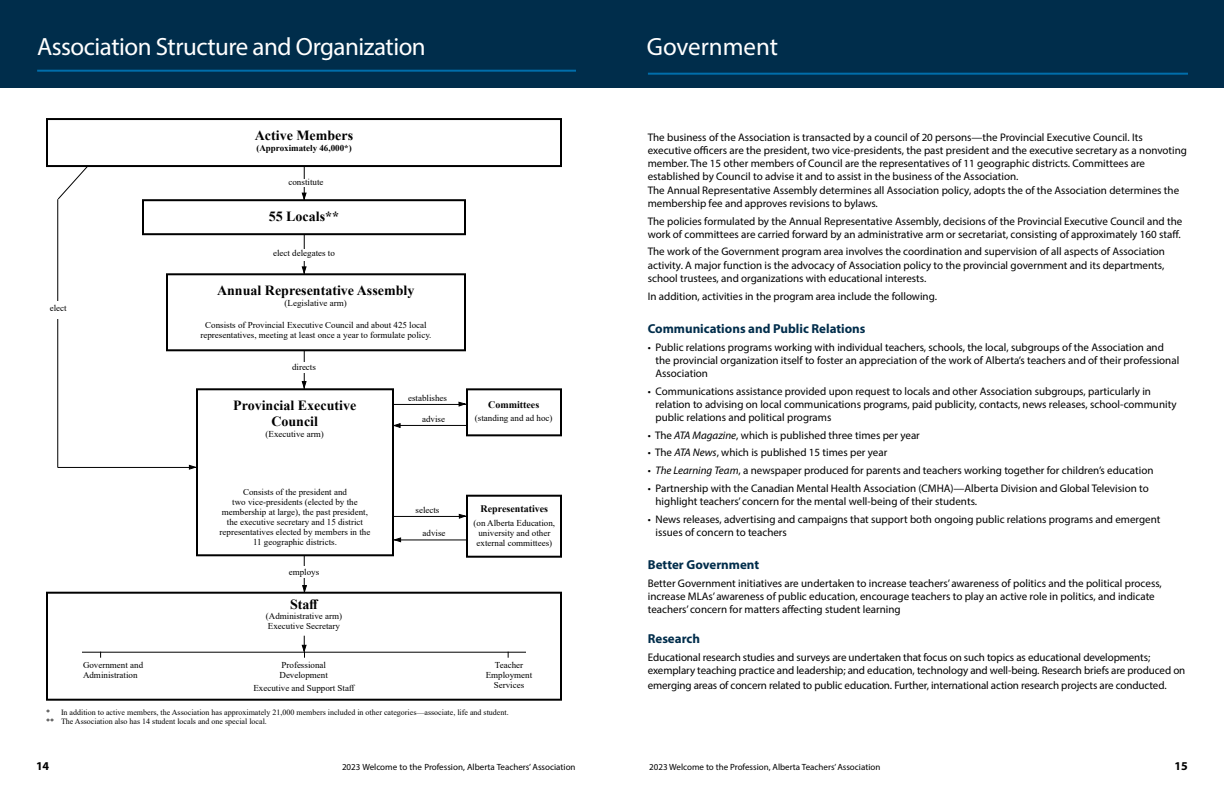
<style>
.page{position:relative;width:1224px;height:792px;background:#fff}
.page>*{position:absolute;margin:0;border:0;box-sizing:border-box;transform-origin:0 0}
.t1{font:25px "Myriad Pro";letter-spacing:-.02em;color:#fff}
.t2{font:25px "Myriad Pro";color:#fff}
.t3{font:700 14px/16px "Times New Roman";color:#000;text-align:center}
.t4{font:700 13px "Myriad Pro";color:#002d4b}
.t5{font:700 12px "Myriad Pro";color:#000}
.t6{font:11px/13.2px "Myriad Pro";color:#000}
.t7{font:700 10px "Times New Roman";color:#000}
.t8{font:9px/10px "Times New Roman";color:#000;text-align:center}
.t9{font:9px "Myriad Pro";color:#000}
.t10{font:700 9px "Times New Roman";color:#000}
.t11{font:8px/9px "Times New Roman";color:#000}
.s1{font-style:italic}
</style>
<div class="page">
<div style="left:0;top:0;width:1224px;height:88px;background:#002d4b"></div>
<hr style="left:37px;top:70px;width:539px;height:2px;background:#006eab">
<hr style="left:648px;top:73px;width:540px;height:2px;background:#006eab">
<hr style="left:304px;top:161px;width:1px;height:439px;background:#000">
<div style="left:46px;top:118px;width:516px;height:49px;border:2px solid #000"></div>
<div style="left:279px;top:179px;width:57px;height:8px;background:#fff"></div>
<hr style="left:378px;top:540px;width:99px;height:1px;background:#000">
<hr style="left:381px;top:516px;width:93px;height:1px;background:#000">
<hr style="left:381px;top:425px;width:95px;height:1px;background:#000">
<hr style="left:385px;top:404px;width:89px;height:1px;background:#000">
<hr style="left:58px;top:467px;width:153px;height:1px;background:#000">
<div style="left:197px;top:389px;width:196px;height:166px;background:#fff"></div>
<div style="left:196px;top:388px;width:198px;height:168px;border:2px solid #000"></div>
<div style="left:272px;top:566px;width:60px;height:12px;background:#fff"></div>
<div style="left:47px;top:593px;width:514px;height:107px;background:#fff"></div>
<div style="left:46px;top:592px;width:516px;height:109px;border:2px solid #000"></div>
<hr style="left:58px;top:199px;width:1px;height:269px;background:#000">
<div style="left:46px;top:302px;width:36px;height:17px;background:#fff"></div>
<div style="left:287px;top:362px;width:37px;height:11px;background:#fff"></div>
<div style="left:270px;top:249px;width:69px;height:11px;background:#fff"></div>
<div style="left:142px;top:199px;width:324px;height:36px;border:2px solid #000"></div>
<div style="left:166px;top:273px;width:300px;height:78px;border:2px solid #000"></div>
<hr style="left:82px;top:652px;width:444px;height:1px;background:#000">
<div style="left:467px;top:389px;width:94px;height:46px;background:#fff"></div>
<div style="left:466px;top:388px;width:96px;height:48px;border:2px solid #000"></div>
<div style="left:467px;top:496px;width:94px;height:61px;background:#fff"></div>
<div style="left:466px;top:495px;width:96px;height:63px;border:2px solid #000"></div>
<svg style="left:57px;top:165px;width:32px;height:35px"></svg>
<svg style="left:302px;top:193px;width:5px;height:7px"></svg>
<svg style="left:302px;top:266px;width:5px;height:7px"></svg>
<svg style="left:302px;top:381px;width:5px;height:7px"></svg>
<svg style="left:302px;top:585px;width:5px;height:7px"></svg>
<svg style="left:302px;top:636px;width:5px;height:22px"></svg>
<svg style="left:459px;top:514px;width:7px;height:5px"></svg>
<svg style="left:458px;top:402px;width:8px;height:5px"></svg>
<svg style="left:189px;top:465px;width:7px;height:5px"></svg>
<svg style="left:394px;top:423px;width:7px;height:5px"></svg>
<svg style="left:394px;top:537px;width:7px;height:5px"></svg>
<h1 class="t1" style="left:37px;top:31px;width:390px">Association Structure and Organization</h1>
<p class="t3" style="left:255px;top:127px;width:100px">Active Members</p>
<p class="t10" style="left:256px;top:142px;width:97px">(Approximately 46,000*)</p>
<p class="t8" style="left:289px;top:177px;width:37px">constitute</p>
<p class="t3" style="left:269px;top:208px;width:72px">55 Locals**</p>
<p class="t8" style="left:50px;top:303px;width:18px">elect</p>
<p class="t8" style="left:273px;top:248px;width:63px">elect delegates to</p>
<p class="t3" style="left:217px;top:281px;width:199px">Annual Representative Assembly</p>
<p class="t8" style="left:285px;top:297px;width:64px">(Legislative arm)</p>
<p class="t8" style="left:200px;top:320px;width:233px">Consists of Provincial Executive Council and about 425 local representatives, meeting at least once a year to formulate policy.</p>
<p class="t8" style="left:292px;top:362px;width:25px">directs</p>
<p class="t3" style="left:233px;top:396px;width:125px">Provincial Executive<br>Council</p>
<p class="t8" style="left:266px;top:428px;width:60px">(Executive arm)</p>
<p class="t8" style="left:408px;top:392px;width:40px">establishes</p>
<p class="t8" style="left:422px;top:413px;width:24px">advise</p>
<p class="t7" style="left:488px;top:397px;width:53px">Committees</p>
<p class="t8" style="left:475px;top:413px;width:79px">(standing and ad hoc)</p>
<p class="t8" style="left:220px;top:487px;width:152px">Consists of the president and<br>two vice-presidents (elected by the membership at large), the past president, the executive secretary and 15 district representatives elected by members in the 11 geographic districts.</p>
<p class="t8" style="left:289px;top:566px;width:32px">employs</p>
<p class="t3" style="left:290px;top:596px;width:30px">Staff</p>
<p class="t8" style="left:266px;top:611px;width:78px;text-align:left">(Administrative arm)<br>Executive Secretary</p>
<p class="t8" style="left:416px;top:505px;width:25px">selects</p>
<p class="t8" style="left:423px;top:527px;width:24px">advise</p>
<p class="t7" style="left:481px;top:501px;width:69px">Representatives</p>
<p class="t8" style="left:474px;top:518px;width:83px">(on Alberta Education, university and other external committees)</p>
<p class="t8" style="left:83px;top:660px;width:62px;text-align:left">Government and<br>Administration</p>
<p class="t8" style="left:486px;top:660px;width:48px">Teacher<br>Employment<br>Services</p>
<p class="t8" style="left:280px;top:660px;width:50px;text-align:left">Professional<br>Development</p>
<p class="t8" style="left:253px;top:683px;width:103px">Executive and Support Staff</p>
<p class="t11" style="left:46px;top:707px;width:464px">* In addition to active members, the Association has approximately 21,000 members included in other categories—associate, life and student. ** The Association also has 14 student locals and one special local.</p>
<h1 class="t2" style="left:647px;top:31px;width:133px">Government</h1>
<p class="t6" style="left:648px;top:130px;width:541px">The business of the Association is transacted by a council of 20 persons—the Provincial Executive Council. Its executive officers are the president, two vice-presidents, the past president and the executive secretary as a nonvoting member. The 15 other members of Council are the representatives of 11 geographic districts. Committees are established by Council to advise it and to assist in the business of the Association.<br>The Annual Representative Assembly determines all Association policy, adopts the of the Association determines the membership fee and approves revisions to bylaws.</p>
<p class="t6" style="left:648px;top:214px;width:536px">The policies formulated by the Annual Representative Assembly, decisions of the Provincial Executive Council and the work of committees are carried forward by an administrative arm or secretariat, consisting of approximately 160 staff.</p>
<p class="t6" style="left:648px;top:245px;width:519px;text-align:justify">The work of the Government program area involves the coordination and supervision of all aspects of Association activity. A major function is the advocacy of Association policy to the provincial government and its departments, school trustees, and organizations with educational interests.</p>
<p class="t6" style="left:648px;top:289px;width:291px">In addition, activities in the program area include the following.</p>
<p class="t4" style="left:648px;top:320px;width:219px">Communications and Public Relations</p>
<p class="t6" style="left:656px;top:340px;width:525px;text-indent:-8px">• Public relations programs working with individual teachers, schools, the local, subgroups of the Association and the provincial organization itself to foster an appreciation of the work of Alberta’s teachers and of their professional<br>Association</p>
<p class="t6" style="left:656px;top:384px;width:523px;text-indent:-8px">• Communications assistance provided upon request to locals and other Association subgroups, particularly in relation to advising on local communications programs, paid publicity, contacts, news releases, school-community public relations and political programs</p>
<p class="t6" style="left:648px;top:428px;width:274px">• The <span class="s1">ATA Magazine</span>, which is published three times per year</p>
<p class="t6" style="left:648px;top:446px;width:241px">• The <span class="s1">ATA News</span>, which is published 15 times per year</p>
<p class="t6" style="left:648px;top:464px;width:507px">• <span class="s1">The Learning Team</span>, a newspaper produced for parents and teachers working together for children’s education</p>
<p class="t6" style="left:656px;top:481px;width:495px;text-indent:-8px">• Partnership with the Canadian Mental Health Association (CMHA)—Alberta Division and Global Television to highlight teachers’ concern for the mental well-being of their students.</p>
<p class="t6" style="left:656px;top:512px;width:506px;text-indent:-8px">• News releases, advertising and campaigns that support both ongoing public relations programs and emergent issues of concern to teachers</p>
<p class="t4" style="left:648px;top:556px;width:113px">Better Government</p>
<p class="t6" style="left:648px;top:576px;width:516px">Better Government initiatives are undertaken to increase teachers’ awareness of politics and the political process, increase MLAs’ awareness of public education, encourage teachers to play an active role in politics, and indicate teachers’ concern for matters affecting student learning</p>
<p class="t4" style="left:648px;top:630px;width:54px">Research</p>
<p class="t6" style="left:648px;top:651px;width:539px">Educational research studies and surveys are undertaken that focus on such topics as educational developments; exemplary teaching practice and leadership; and education, technology and well-being. Research briefs are produced on</p>
<p class="t6" style="left:648px;top:678px;width:520px">emerging areas of concern related to public education. Further, international action research projects are conducted.</p>
<p class="t5" style="left:36px;top:759px;width:15px">14</p>
<p class="t9" style="left:342px;top:762px;width:235px">2023 Welcome to the Profession, Alberta Teachers’ Association</p>
<p class="t9" style="left:649px;top:762px;width:233px">2023 Welcome to the Profession, Alberta Teachers’ Association</p>
<p class="t5" style="left:1175px;top:759px;width:15px">15</p>
</div>
